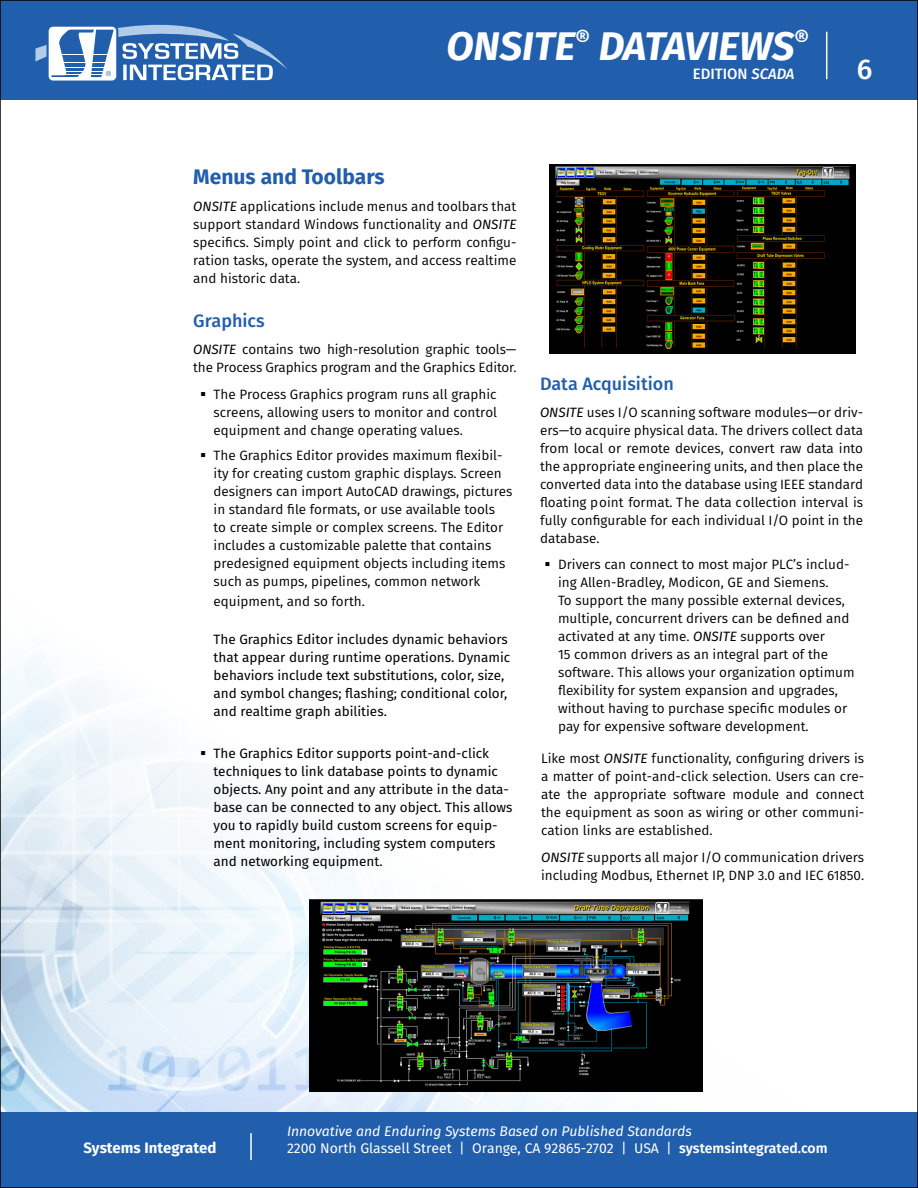
<style>
.page{position:relative;width:918px;height:1188px;background:#fff}
.page>*{position:absolute;margin:0;border:0;box-sizing:border-box;transform-origin:0 0}
.t1{font:italic 700 39.9px "Fira Sans";color:#fff}
.t2{font:500 28.5px "Fira Sans";color:#fff}
.t3{font:700 21px "Fira Sans";color:#215eac}
.t4{font:500 18px "Fira Sans";color:#215eac}
.t5{font:700 15px "Fira Sans";color:#fff}
.t6{font:500 15px "Fira Sans";color:#fff}
.t7{font:13.95px "Fira Sans";color:#fff}
.t8{font:italic 13.95px "Fira Sans";color:#fff}
.t9{font:13.5px/18px "Fira Sans";color:#000;text-align:justify}
.t10{font:13.5px/18px "Fira Sans";color:#000}
.t11{font:300 6.9px "Helvetica";color:#215eac}
.s1{font-style:italic}
.s2{font-weight:600}
</style>
<div class="page">
<div style="left:0;top:0;width:918px;height:100px;background:#215eac"></div>
<img style="left:3px;top:655px;width:912px;height:458px">
<div style="left:0;top:1113px;width:918px;height:75px;background:#215eac"></div>
<hr style="left:826px;top:32px;width:1px;height:47px;background:#fff">
<div style="left:47px;top:25px;width:71px;height:58px;border:2px solid #215eac;border-radius:5px"></div>
<svg style="left:35px;top:24px;width:252px;height:56px"></svg>
<hr style="left:250px;top:1133px;width:2px;height:27px;background:#fff">
<img style="left:550px;top:164px;width:306px;height:189px">
<img style="left:309px;top:899px;width:393px;height:193px">
<h1 class="t1" style="left:446px;top:18px;width:364px">ONSITE<sup>®</sup> DATAVIEWS<sup>®</sup></h1>
<p class="t11" style="left:106px;top:68px;width:7px">®</p>
<p class="t6" style="left:693px;top:63px;width:103px">EDITION <span class="s1">SCADA</span></p>
<h2 class="t2" style="left:857px;top:49px;width:17px">6</h2>
<h3 class="t3" style="left:193px;top:162px;width:193px">Menus and Toolbars</h3>
<p class="t9" style="left:193px;top:198px;width:325px"><span class="s1">ONSITE</span> applications include menus and toolbars that support standard Windows functionality and <span class="s1">ONSITE </span>specifics. Simply point and click to perform configu&shy;ration tasks, operate the system, and access realtime and historic data.</p>
<h3 class="t4" style="left:193px;top:308px;width:73px">Graphics</h3>
<p class="t9" style="left:193px;top:341px;width:325px"><span class="s1">ONSITE</span> contains two high-resolution graphic tools— the Process Graphics program and the Graphics Editor.</p>
<p class="t9" style="left:214px;top:386px;width:285px;text-indent:-14px">▪ The Process Graphics program runs all graphic screens, allowing users to monitor and control equipment and change operating values.</p>
<p class="t9" style="left:214px;top:446px;width:300px;text-align:left;text-indent:-14px">▪ The Graphics Editor provides maximum flexibil&shy;ity for creating custom graphic displays. Screen designers can import AutoCAD drawings, pictures in standard file formats, or use available tools<br>to create simple or complex screens. The Editor includes a customizable palette that contains predesigned equipment objects including items such as pumps, pipelines, common network</p>
<p class="t9" style="left:214px;top:592px;width:153px">equipment, and so forth.</p>
<p class="t10" style="left:214px;top:630px;width:298px">The Graphics Editor includes dynamic behaviors that appear during runtime operations. Dynamic behaviors include text substitutions, color, size, and symbol changes; flashing; conditional color, and realtime graph abilities.</p>
<p class="t10" style="left:214px;top:745px;width:300px;text-indent:-14px">▪ The Graphics Editor supports point-and-click techniques to link database points to dynamic objects. Any point and any attribute in the data&shy;base can be connected to any object. This allows you to rapidly build custom screens for equip&shy;ment monitoring, including system computers and networking equipment.</p>
<h3 class="t4" style="left:540px;top:371px;width:135px">Data Acquisition</h3>
<p class="t9" style="left:540px;top:403px;width:325px"><span class="s1">ONSITE</span> uses I/O scanning software modules—or driv&shy;ers—to acquire physical data. The drivers collect data from local or remote devices, convert raw data into the appropriate engineering units, and then place the converted data into the database using IEEE standard floating point format. The data collection interval is fully configurable for each individual I/O point in the database.</p>
<p class="t9" style="left:558px;top:555px;width:298px;text-align:left;text-indent:-14px">▪ Drivers can connect to most major PLC’s includ&shy;ing Allen-Bradley, Modicon, GE and Siemens.<br>To support the many possible external devices, multiple, concurrent drivers can be defined and activated at any time. <span class="s1">ONSITE</span> supports over<br>15 common drivers as an integral part of the software. This allows your organization optimum flexibility for system expansion and upgrades, without having to purchase specific modules or pay for expensive software development.</p>
<p class="t9" style="left:541px;top:749px;width:325px">Like most <span class="s1">ONSITE</span> functionality, configuring drivers is a matter of point-and-click selection. Users can cre&shy;ate the appropriate software module and connect the equipment as soon as wiring or other communi&shy;cation links are established.</p>
<p class="t9" style="left:541px;top:848px;width:325px"><span class="s1">ONSITE</span> supports all major I/O communication drivers including Modbus, Ethernet IP, DNP 3.0 and IEC 61850.</p>
<p class="t8" style="left:287px;top:1122px;width:406px">Innovative and Enduring Systems Based on Published Standards</p>
<p class="t5" style="left:84px;top:1137px;width:134px">Systems Integrated</p>
<p class="t7" style="left:287px;top:1138px;width:542px">2200 North Glassell Street | Orange, CA 92865-2702 | USA | <span class="s2">systemsintegrated.com</span></p>
</div>
